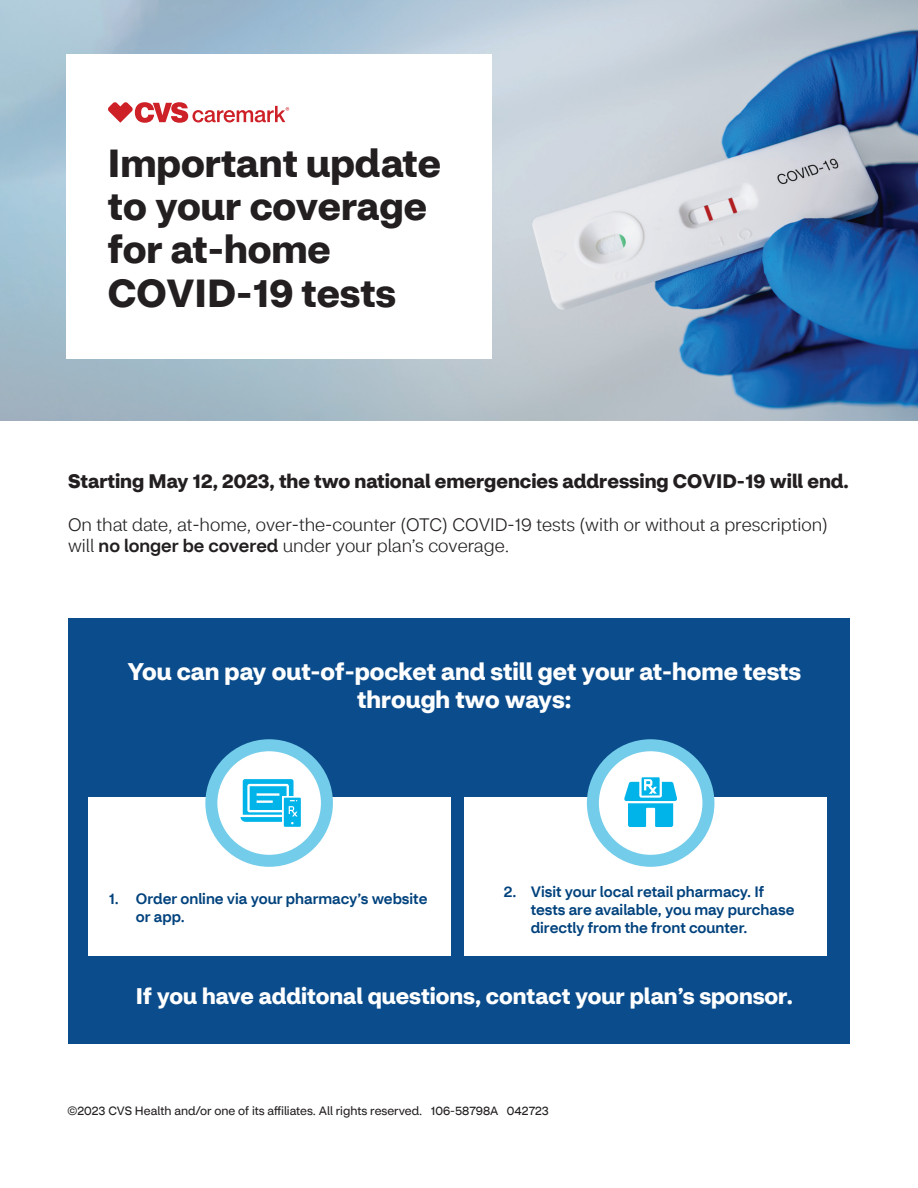
<style>
.page{position:relative;width:918px;height:1188px;background:#fff}
.page>*{position:absolute;margin:0;border:0;box-sizing:border-box;transform-origin:0 0}
.Title_24_Navy{font:700 39px/43.3px "CVS Health Sans";color:#231f20}
.Toolkit_Type{font:700 24px/28.5px "CVS Health Sans";color:#fff;text-align:center}
.Toolkit_Type-2{font:700 22.5px "CVS Health Sans";color:#fff}
.Toolkit_Type-3{font:700 19.5px "CVS Health Sans";color:#231f20}
.Toolkit_Type-4{font:300 18px/21.6px "CVS Health Sans";color:#231f20}
.t1{font:500 15px/18px "CVS Health Sans";color:#00427d}
.t2{font:12px "CVS Health Sans";color:#231f20}
.s1{font-weight:500}
</style>
<div class="page">
<img style="left:0;top:0;width:918px;height:421px">
<div style="left:68px;top:618px;width:782px;height:425px;background:#0b4c8c"></div>
<div style="left:464px;top:797px;width:363px;height:159px;background:#fff"></div>
<div style="left:88px;top:797px;width:362px;height:159px;background:#fff"></div>
<svg style="left:593px;top:745px;width:115px;height:116px"></svg>
<div style="left:587px;top:739px;width:127px;height:128px;border:12px solid #73cce9;border-radius:50%"></div>
<svg style="left:211px;top:745px;width:116px;height:116px"></svg>
<div style="left:205px;top:739px;width:128px;height:128px;border:12px solid #73cce9;border-radius:50%"></div>
<div style="left:66px;top:54px;width:425px;height:305px;background:#fff"></div>
<svg style="left:108px;top:102px;width:181px;height:21px"></svg>
<svg style="left:624px;top:777px;width:53px;height:50px"></svg>
<div style="left:282px;top:796px;width:20px;height:33px;background:#fff"></div>
<svg style="left:240px;top:779px;width:61px;height:48px"></svg>
<p class="Title_24_Navy" style="left:108px;top:141px;width:335px">Important update to your coverage for at-home<br>COVID-19 tests</p>
<p class="Toolkit_Type-3" style="left:68px;top:469px;width:782px">Starting May 12, 2023, the two national emergencies addressing COVID-19 will end.</p>
<p class="Toolkit_Type-4" style="left:68px;top:514px;width:761px">On that date, at-home, over-the-counter (OTC) COVID-19 tests (with or without a prescription) will <span class="s1">no longer be covered</span> under your plan’s coverage.</p>
<p class="Toolkit_Type" style="left:128px;top:657px;width:675px">You can pay out-of-pocket and still get your at-home tests through two ways:</p>
<p class="t1" style="left:136px;top:890px;width:293px;text-indent:-27px">1. Order online via your pharmacy’s website or app.</p>
<p class="t1" style="left:531px;top:882px;width:265px;text-indent:-27px">2. Visit your local retail pharmacy. If tests are available, you may purchase directly from the front counter.</p>
<p class="Toolkit_Type-2" style="left:136px;top:982px;width:658px">If you have additonal questions, contact your plan’s sponsor.</p>
<p class="t2" style="left:68px;top:1104px;width:483px">©2023 CVS Health and/or one of its affiliates. All rights reserved. 106-58798A 042723</p>
</div>
